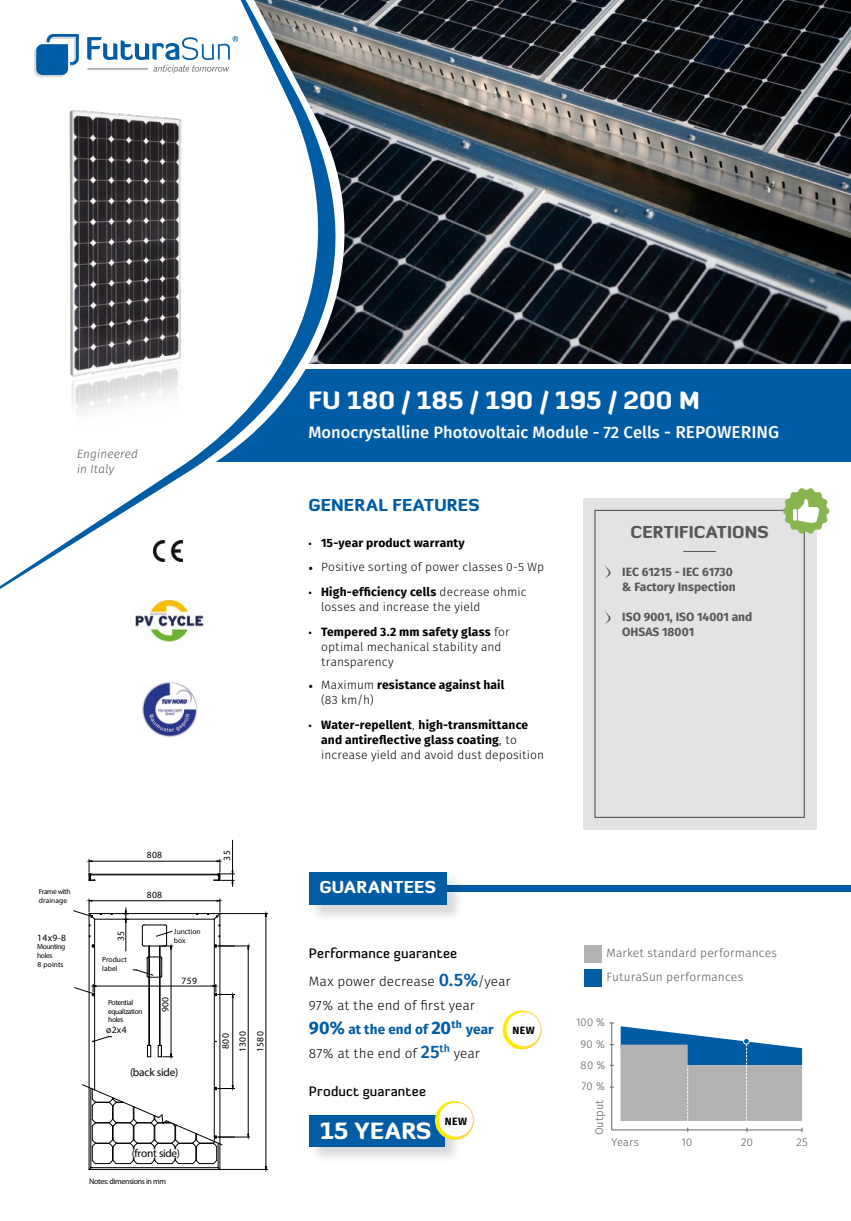
<style>
.page{position:relative;width:851px;height:1221px;background:#fff}
.page>*{position:absolute;margin:0;border:0;box-sizing:border-box;transform-origin:0 0}
.t1{font:900 24px "Diavlo";letter-spacing:.01em;color:#fff}
.t2{font:900 22.5px "Diavlo";letter-spacing:.02em;color:#fff}
.t3{font:16.5px "Fira Sans OT Medium";color:#fff}
.t4{font:900 16.5px "Diavlo";letter-spacing:.015em;color:#005ca5}
.t5{font:900 16.5px "Diavlo";letter-spacing:.01em;color:#575756}
.t6{font:900 16.5px "Diavlo";letter-spacing:.02em;color:#fff}
.t7{font:13.5px/24px "Fira Sans OT Light";letter-spacing:.01em;color:#000}
.t8{font:500 13.5px "Diavlo";letter-spacing:.015em;color:#000}
.t9{font:700 13.5px "Fira Sans OT";letter-spacing:.01em;color:#005ca5}
.t10{font:700 12px/15px "Fira Sans OT";letter-spacing:.015em;color:#000;text-align:center}
.t11{font:12px/15px "Fira Sans OT Light";letter-spacing:.015em;color:#000}
.t12{font:700 12px/15px "Fira Sans OT";color:#575756}
.t13{font:12px/23.9px "Fira Sans OT Light";letter-spacing:.015em;color:#575756}
.t14{font:italic 12px/15px "Fira Sans OT Light";letter-spacing:.005em;color:#575756}
.t15{font:11.25px "Fira Sans OT Light";letter-spacing:.02em;color:#575756}
.t16{font:11.25px "Myriad Pro";letter-spacing:-.015em;color:#020203}
.t17{font:700 10.5px "Fira Sans OT";letter-spacing:.035em;color:#000}
.t18{font:9.6px "Myriad Pro";letter-spacing:.04em;color:#020203}
.t19{font:7.95px "Myriad Pro";letter-spacing:-.04em;color:#020203}
.t20{font:7.5px/8.9px "Myriad Pro";letter-spacing:-.05em;color:#020203}
.t21{font:7.5px/8.9px "Myriad Pro";color:#020203}
.t22{font:7.5px/8.9px "Myriad Pro";letter-spacing:-.02em;color:#020203}
.s1{font-size:17.1px}
.s2{font-family:"Myriad Pro";font-weight:400}
.s3{font-family:"Minion Pro"}
.s4{font-family:"Fira Sans OT Light";font-weight:400}
.s5{font-family:"Minion Pro";font-weight:400}
.s6{font-family:"Fira Sans OT Medium";font-size:18px;color:#005ca5}
.s7{font-size:18px}
</style>
<div class="page">
<img style="left:399px;top:0;width:451px;height:364px">
<div style="left:99px;top:369px;width:751px;height:92px;background:#005ca5"></div>
<img style="left:153px;top:634px;width:33px;height:7px">
<svg style="left:0;top:0;width:399px;height:634px"></svg>
<img style="left:154px;top:541px;width:29px;height:20px">
<img style="left:141px;top:682px;width:57px;height:55px">
<hr style="left:94px;top:919px;width:1px;height:170px;background:#020203">
<hr style="left:160px;top:945px;width:1px;height:100px;background:#020203">
<hr style="left:159px;top:945px;width:1px;height:100px;background:#020203">
<hr style="left:149px;top:945px;width:1px;height:100px;background:#020203">
<hr style="left:148px;top:945px;width:1px;height:100px;background:#020203">
<svg style="left:92px;top:1036px;width:19px;height:5px"></svg>
<hr style="left:218px;top:1136px;width:31px;height:1px;background:#020203">
<hr style="left:232px;top:997px;width:1px;height:88px;background:#020203">
<hr style="left:248px;top:948px;width:1px;height:186px;background:#020203">
<hr style="left:218px;top:945px;width:31px;height:1px;background:#020203">
<hr style="left:220px;top:1169px;width:47px;height:1px;background:#020203">
<hr style="left:220px;top:913px;width:47px;height:1px;background:#020203">
<hr style="left:265px;top:916px;width:1px;height:250px;background:#020203">
<svg style="left:124px;top:907px;width:4px;height:43px"></svg>
<hr style="left:92px;top:900px;width:125px;height:1px;background:#020203">
<hr style="left:171px;top:948px;width:1px;height:105px;background:#020203">
<svg style="left:142px;top:924px;width:31px;height:24px"></svg>
<svg style="left:133px;top:956px;width:29px;height:21px"></svg>
<svg style="left:73px;top:899px;width:28px;height:27px"></svg>
<svg style="left:158px;top:1045px;width:15px;height:12px"></svg>
<div style="left:147px;top:1045px;width:4px;height:11px;border:1px solid #020203"></div>
<svg style="left:215px;top:944px;width:19px;height:3px"></svg>
<svg style="left:207px;top:899px;width:13px;height:27px"></svg>
<hr style="left:214px;top:919px;width:1px;height:222px;background:#020203">
<hr style="left:95px;top:918px;width:119px;height:1px;background:#020203">
<svg style="left:82px;top:1084px;width:152px;height:85px"></svg>
<hr style="left:89px;top:873px;width:130px;height:1px;background:#020203">
<hr style="left:89px;top:874px;width:130px;height:1px;background:#020203">
<hr style="left:232px;top:840px;width:1px;height:30px;background:#020203">
<hr style="left:92px;top:860px;width:125px;height:1px;background:#020203">
<svg style="left:89px;top:859px;width:6px;height:22px"></svg>
<svg style="left:214px;top:859px;width:20px;height:27px"></svg>
<hr style="left:96px;top:985px;width:117px;height:1px;background:#020203">
<svg style="left:75px;top:984px;width:21px;height:11px"></svg>
<svg style="left:213px;top:984px;width:21px;height:13px"></svg>
<div style="left:583px;top:498px;width:233px;height:331px;background:#e3e3e3"></div>
<div style="left:594px;top:510px;width:210px;height:307px;border:1px solid #575756"></div>
<svg style="left:782px;top:488px;width:47px;height:46px"></svg>
<hr style="left:683px;top:551px;width:33px;height:1px;background:#575756">
<svg style="left:604px;top:565px;width:7px;height:13px"></svg>
<svg style="left:605px;top:611px;width:6px;height:13px"></svg>
<div style="left:357px;top:885px;width:493px;height:7px;background:#005ca5"></div>
<div style="left:309px;top:872px;width:154px;height:49px;background:#000;opacity:.15"></div>
<div style="left:309px;top:872px;width:138px;height:33px;background:#005ca5"></div>
<div style="left:584px;top:945px;width:17px;height:17px;background:#b3b2b2"></div>
<div style="left:584px;top:969px;width:17px;height:17px;background:#005ca5"></div>
<div style="left:309px;top:1114px;width:153px;height:49px;background:#000;opacity:.15"></div>
<div style="left:309px;top:1114px;width:135px;height:32px;background:#005ca5"></div>
<svg style="left:502px;top:1010px;width:39px;height:39px"></svg>
<div style="left:506px;top:1012px;width:34px;height:34px;background:#fff;border-radius:50%"></div>
<svg style="left:435px;top:1100px;width:39px;height:39px"></svg>
<div style="left:439px;top:1102px;width:34px;height:34px;background:#fff;border-radius:50%"></div>
<hr style="left:611px;top:1129px;width:191px;height:1px;background:#646463">
<hr style="left:611px;top:1022px;width:1px;height:107px;background:#646463">
<svg style="left:620px;top:1026px;width:182px;height:94px;background:#96a9b9"></svg>
<p class="t14" style="left:77px;top:447px;width:62px">Engineered in Italy</p>
<p class="t22" style="left:39px;top:886px;width:33px">Frame with drainage</p>
<p class="t18" style="left:37px;top:931px;width:30px">14x9-8</p>
<p class="t20" style="left:37px;top:942px;width:30px">Mounting holes<br>8 points</p>
<p class="t18" style="left:147px;top:848px;width:17px">808</p>
<p class="t18" style="left:115px;top:940px;width:12px;rotate:-90deg">35</p>
<p class="t21" style="left:102px;top:954px;width:26px">Product label</p>
<p class="t18" style="left:147px;top:889px;width:17px">808</p>
<p class="t21" style="left:174px;top:926px;width:28px">Junction box</p>
<p class="t18" style="left:181px;top:974px;width:17px">759</p>
<p class="t20" style="left:108px;top:997px;width:36px">Potential equalization holes</p>
<p class="t18" style="left:106px;top:1023px;width:22px">ø2x4</p>
<p class="t18" style="left:159px;top:1012px;width:17px;rotate:-90deg">900</p>
<p class="t16" style="left:130px;top:1065px;width:50px">(back side)</p>
<p class="t18" style="left:221px;top:860px;width:12px;rotate:-90deg">35</p>
<p class="t18" style="left:220px;top:1048px;width:17px;rotate:-90deg">800</p>
<p class="t18" style="left:237px;top:1052px;width:22px;rotate:-90deg">1300</p>
<p class="t18" style="left:254px;top:1052px;width:22px;rotate:-90deg">1580</p>
<p class="t16" style="left:132px;top:1145px;width:50px">(front side)</p>
<p class="t19" style="left:89px;top:1176px;width:78px">Notes: dimensions in mm</p>
<h1 class="t1" style="left:308px;top:385px;width:393px">FU 180 / 185 / 190 / 195 / 200 M</h1>
<h3 class="t3" style="left:308px;top:420px;width:472px">Monocrystalline Photovoltaic Module - 72 Cells <span class="s1">- REPOWERING</span></h3>
<h3 class="t4" style="left:308px;top:494px;width:173px">GENERAL FEATURES</h3>
<p class="t10" style="left:308px;top:536px;width:158px"><span class="s2">•</span> 15-year product warranty</p>
<p class="t11" style="left:308px;top:560px;width:237px"><span class="s3">•</span> Positive sorting of power classes 0-5 Wp</p>
<p class="t10" style="left:308px;top:585px;width:219px"><span class="s2">•</span> High-efficiency cells <span class="s4">decrease ohmic</span></p>
<p class="t11" style="left:321px;top:600px;width:161px">losses and increase the yield</p>
<p class="t10" style="left:308px;top:625px;width:203px"><span class="s2">•</span> Tempered 3.2 mm safety glass <span class="s4">for</span></p>
<p class="t11" style="left:321px;top:640px;width:182px">optimal mechanical stability and transparency</p>
<p class="t10" style="left:308px;top:678px;width:197px"><span class="s5">•</span> <span class="s4">Maximum</span> resistance against hail</p>
<p class="t11" style="left:321px;top:693px;width:54px">(83 km/h)</p>
<p class="t10" style="left:308px;top:718px;width:221px"><span class="s2">•</span> Water-repellent<span class="s4">,</span> high-transmittance and antireflective glass coating<span class="s4">, to</span></p>
<p class="t11" style="left:321px;top:748px;width:224px">increase yield and avoid dust deposition</p>
<h3 class="t5" style="left:630px;top:521px;width:140px">CERTIFICATIONS</h3>
<p class="t12" style="left:622px;top:565px;width:115px">IEC 61215 - IEC 61730 &amp; Factory Inspection</p>
<p class="t12" style="left:622px;top:610px;width:132px">ISO 9001, ISO 14001 and<br>OHSAS 18001</p>
<h3 class="t6" style="left:319px;top:876px;width:118px">GUARANTEES</h3>
<p class="t8" style="left:309px;top:944px;width:150px">Performance guarantee</p>
<p class="t7" style="left:309px;top:970px;width:203px">Max power decrease <span class="s6">0.5%</span>/year<br>97% at the end of first year</p>
<p class="t9" style="left:309px;top:1020px;width:186px"><span class="s7">90%</span> at the end of <span class="s7">20</span><sup>th</sup> year</p>
<p class="t7" style="left:309px;top:1042px;width:172px">87% at the end of <span class="s6">25</span><sup>th</sup> year</p>
<p class="t8" style="left:309px;top:1083px;width:119px">Product guarantee</p>
<h2 class="t2" style="left:320px;top:1115px;width:113px">15 YEARS</h2>
<p class="t17" style="left:512px;top:1022px;width:24px">NEW</p>
<p class="t17" style="left:445px;top:1113px;width:24px">NEW</p>
<p class="t13" style="left:606px;top:941px;width:172px">Market standard performances<br>FuturaSun performances</p>
<p class="t15" style="left:576px;top:1013px;width:30px">100 %</p>
<p class="t15" style="left:580px;top:1036px;width:26px">90 %</p>
<p class="t15" style="left:580px;top:1056px;width:27px">80 %</p>
<p class="t15" style="left:581px;top:1078px;width:25px">70 %</p>
<p class="t15" style="left:591px;top:1135px;width:37px;rotate:-90deg">Output</p>
<p class="t15" style="left:611px;top:1133px;width:29px">Years</p>
<p class="t15" style="left:681px;top:1133px;width:12px">10</p>
<p class="t15" style="left:741px;top:1133px;width:13px">20</p>
<p class="t15" style="left:796px;top:1133px;width:13px">25</p>
</div>
